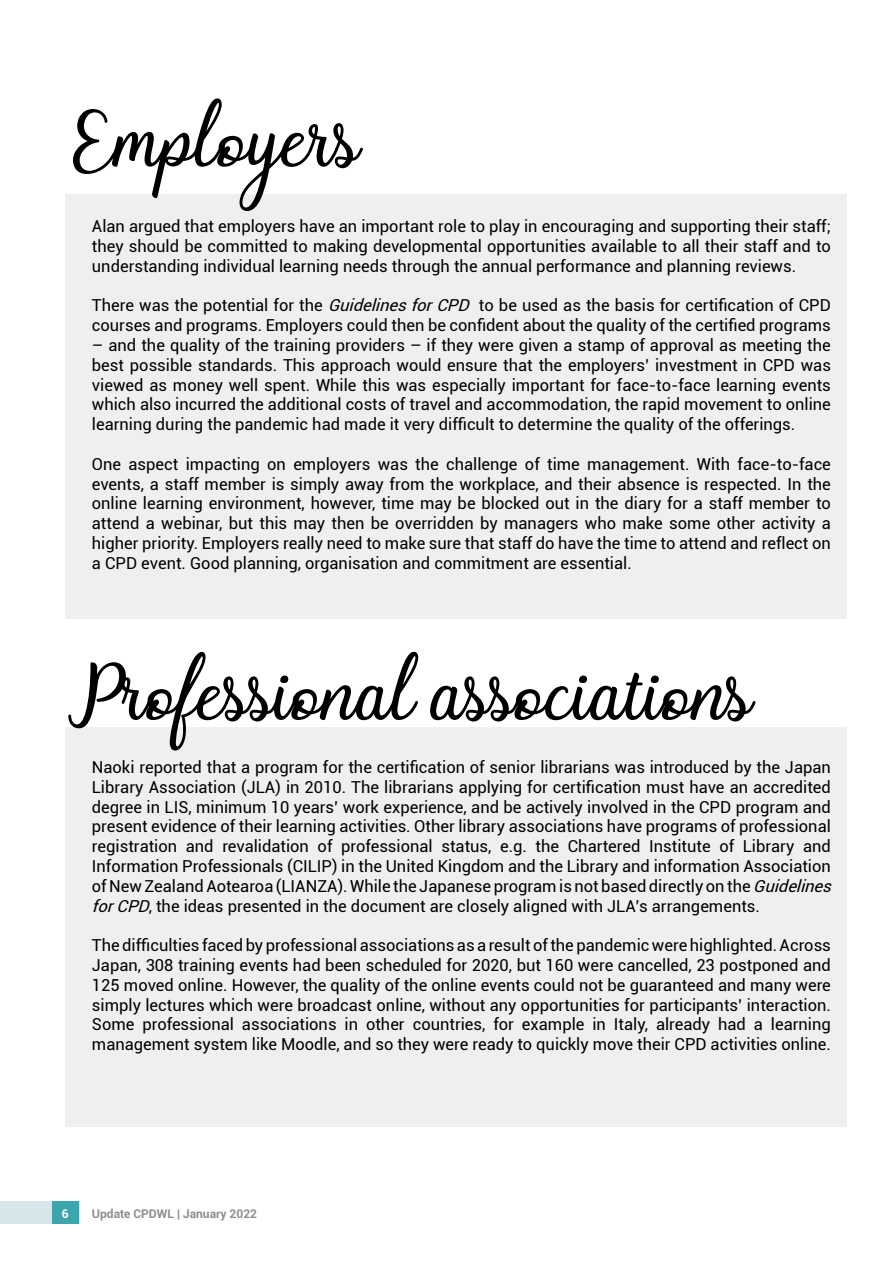
<style>
.page{position:relative;width:893px;height:1263px;background:#fff}
.page>*{position:absolute;margin:0;border:0;box-sizing:border-box;transform-origin:0 0}
.t1{font:66px "Charline";color:#000}
.t2{font:16.5px/19.8px "Roboto";color:#000;text-align:justify}
.t3{font:700 12px "Roboto";color:#8b8e90}
.t4{font:700 12px "Roboto";color:#fff}
.s1{font-style:italic}
</style>
<div class="page">
<div style="left:0;top:1201px;width:79px;height:23px;background:#d7e6e8"></div>
<div style="left:52px;top:1201px;width:26px;height:23px;background:#3ca6ac"></div>
<div style="left:65px;top:727px;width:781px;height:400px;background:#efeff0"></div>
<div style="left:65px;top:195px;width:782px;height:424px;background:#efeff0"></div>
<h1 class="t1" style="left:71px;top:105px;width:291px">Employers</h1>
<p class="t2" style="left:92px;top:216px;width:740px">Alan argued that employers have an important role to play in encouraging and supporting their staff; they should be committed to making developmental opportunities available to all their staff and to understanding individual learning needs through the annual performance and planning reviews.</p>
<p class="t2" style="left:92px;top:295px;width:740px">There was the potential for the <span class="s1">GuidelinesforCPD</span> to be used as the basis for certification of CPD courses and programs. Employers could then be confident about the quality of the certified programs</p>
<p class="t2" style="left:92px;top:335px;width:740px">– and the quality of the training providers – if they were given a stamp of approval as meeting the best possible standards. This approach would ensure that the employers’ investment in CPD was viewed as money well spent. While this was especially important for face-to-face learning events which also incurred the additional costs of travel and accommodation, the rapid movement to online learning during the pandemic had made it very difficult to determine the quality of the offerings.</p>
<p class="t2" style="left:92px;top:453px;width:740px">One aspect impacting on employers was the challenge of time management. With face-to-face events, a staff member is simply away from the workplace, and their absence is respected. In the online learning environment, however, time may be blocked out in the diary for a staff member to attend a webinar, but this may then be overridden by managers who make some other activity a higher priority. Employers really need to make sure that staff do have the time to attend and reflect on a CPD event. Good planning, organisation and commitment are essential.</p>
<h1 class="t1" style="left:72px;top:659px;width:683px">Professional associations</h1>
<p class="t2" style="left:92px;top:757px;width:746px;text-align:left">Naoki reported that a program for the certification of senior librarians was introduced by the Japan Library Association (JLA) in 2010. The librarians applying for certification must have an accredited degree in LIS, minimum 10 years’ work experience, and be actively involved in the CPD program and present evidence of their learning activities. Other library associations have programs of professional registration and revalidation of professional status, e.g. the Chartered Institute of Library and Information Professionals (CILIP) in the United Kingdom and the Library and information Association of New Zealand Aotearoa (LIANZA). While the Japanese program is not based directly on the <span class="s1">Guidelines forCPD</span>, the ideas presented in the document are closely aligned with JLA’s arrangements.</p>
<p class="t2" style="left:92px;top:935px;width:740px">The difficulties faced by professional associations as a result of the pandemic were highlighted. Across Japan, 308 training events had been scheduled for 2020, but 160 were cancelled, 23 postponed and 125 moved online. However, the quality of the online events could not be guaranteed and many were simply lectures which were broadcast online, without any opportunities for participants’ interaction.<br>Some professional associations in other countries, for example in Italy, already had a learning management system like Moodle, and so they were ready to quickly move their CPD activities online.</p>
<p class="t4" style="left:62px;top:1205px;width:8px">6</p>
<p class="t3" style="left:92px;top:1205px;width:167px">Update CPDWL | January 2022</p>
</div>
